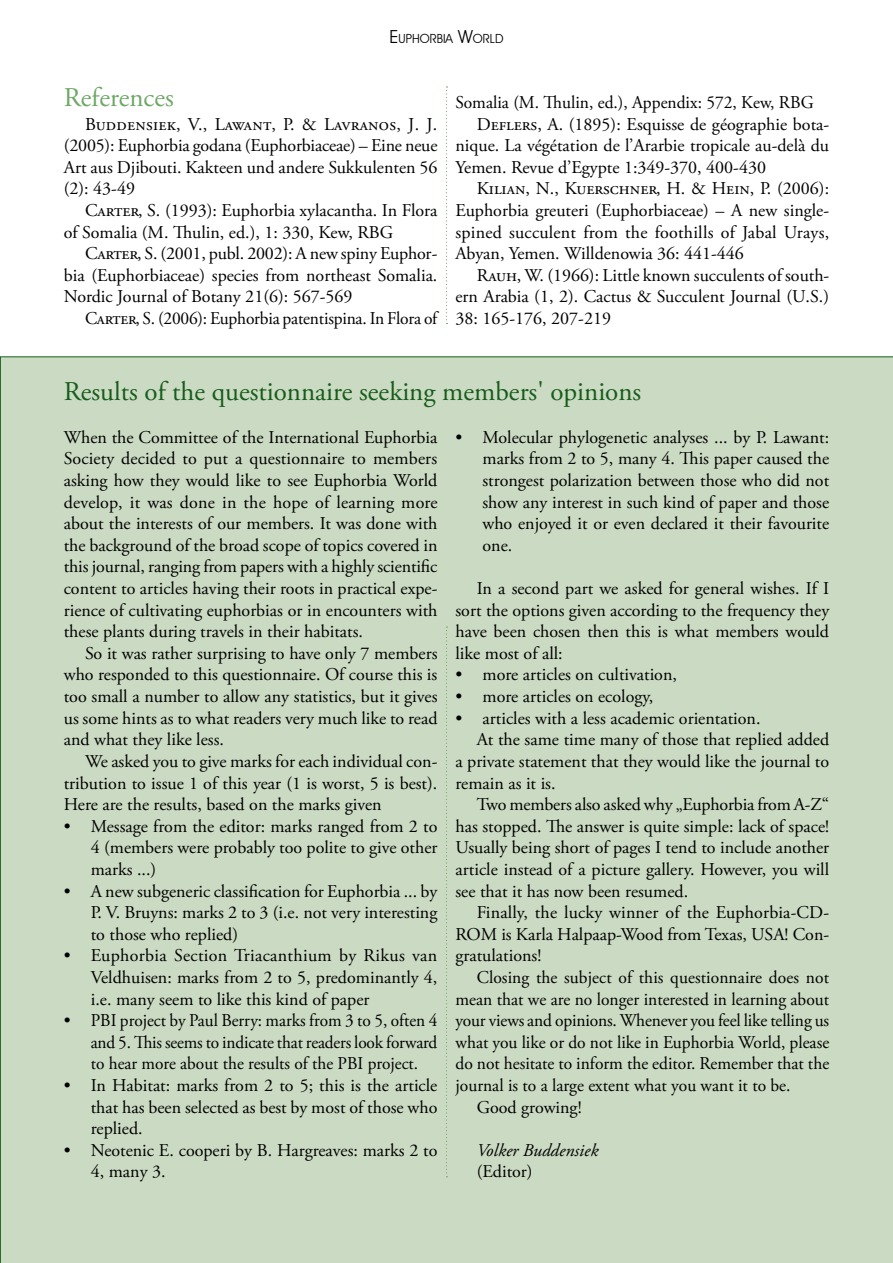
<style>
.page{position:relative;width:893px;height:1263px;background:#fff}
.page>*{position:absolute;margin:0;border:0;box-sizing:border-box;transform-origin:0 0}
.t1{font:27px "Adobe Garamond Pro";color:#175d1b}
.t2{font:27px "Adobe Garamond Pro";color:#6fa767}
.t3{font:18px/21.6px "Adobe Garamond Pro";color:#000;text-align:justify}
.t4{font:italic 18px "Adobe Garamond Pro";color:#000}
.t5{font:12.6px "Avant Garde IT Cby BT";color:#000}
.s1{font-size:18px}
</style>
<div class="page">
<div style="left:0;top:356px;width:893px;height:907px;background:#cbdac2"></div>
<svg style="left:446px;top:626px;width:1px;height:551px"></svg>
<svg style="left:446px;top:86px;width:1px;height:238px"></svg>
<p class="t5" style="left:390px;top:31px;width:115px"><span class="s1">E</span>UPHORBIA <span class="s1">W</span>ORLD</p>
<h1 class="t2" style="left:64px;top:81px;width:112px">References</h1>
<p class="t3" style="left:64px;top:114px;width:375px;text-indent:21px">Buddensiek, V., Lawant, P. &amp; Lavranos, J. J. (2005): Euphorbia godana (Euphorbiaceae) – Eine neue Art aus Djibouti. Kakteen und andere Sukkulenten 56 (2): 43-49</p>
<p class="t3" style="left:64px;top:200px;width:375px;text-indent:21px">Carter, S. (1993): Euphorbia xylacantha. In Flora of Somalia (M. Thulin, ed.), 1: 330, Kew, RBG</p>
<p class="t3" style="left:64px;top:243px;width:375px;text-indent:21px">Carter, S. (2001, publ. 2002): A new spiny Euphor&shy;bia (Euphorbiaceae) species from northeast Somalia.<br>Nordic Journal of Botany 21(6): 567-569</p>
<p class="t3" style="left:85px;top:308px;width:354px">Carter, S. (2006): Euphorbia patentispina. In Flora of</p>
<p class="t3" style="left:455px;top:92px;width:360px">Somalia (M. Thulin, ed.), Appendix: 572, Kew, RBG</p>
<p class="t3" style="left:477px;top:114px;width:354px">Deflers, A. (1895): Esquisse de géographie bota-</p>
<p class="t3" style="left:455px;top:135px;width:375px">nique. La végétation de l’Ararbie tropicale au-delà du</p>
<p class="t3" style="left:455px;top:157px;width:312px">Yemen. Revue d’Egypte 1:349-370, 400-430</p>
<p class="t3" style="left:477px;top:179px;width:354px">Kilian, N., Kuerschner, H. &amp; Hein, P. (2006):</p>
<p class="t3" style="left:455px;top:200px;width:375px">Euphorbia greuteri (Euphorbiaceae) – A new single-</p>
<p class="t3" style="left:455px;top:222px;width:375px">spined succulent from the foothills of Jabal Urays,</p>
<p class="t3" style="left:455px;top:243px;width:290px">Abyan, Yemen. Willdenowia 36: 441-446</p>
<p class="t3" style="left:477px;top:265px;width:354px">Rauh, W. (1966): Little known succulents of south-</p>
<p class="t3" style="left:455px;top:287px;width:375px">ern Arabia (1, 2). Cactus &amp; Succulent Journal (U.S.)</p>
<p class="t3" style="left:455px;top:308px;width:157px">38: 165-176, 207-219</p>
<h1 class="t1" style="left:64px;top:375px;width:579px">Results of the questionnaire seeking members' opinions</h1>
<p class="t3" style="left:64px;top:427px;width:375px">When the Committee of the International Euphorbia Society decided to put a questionnaire to members asking how they would like to see Euphorbia World develop, it was done in the hope of learning more about the interests of our members. It was done with the background of the broad scope of topics covered in this journal, ranging from papers with a highly scientific content to articles having their roots in practical expe&shy;rience of cultivating euphorbias or in encounters with these plants during travels in their habitats.</p>
<p class="t3" style="left:64px;top:643px;width:375px;text-indent:21px">So it was rather surprising to have only 7 members who responded to this questionnaire. Of course this is too small a number to allow any statistics, but it gives us some hints as to what readers very much like to read and what they like less.</p>
<p class="t3" style="left:64px;top:751px;width:375px;text-indent:21px">We asked you to give marks for each individual con&shy;tribution to issue 1 of this year (1 is worst, 5 is best).<br>Here are the results, based on the marks given</p>
<p class="t3" style="left:91px;top:816px;width:348px;text-align:left">Message from the editor: marks ranged from 2 to 4 (members were probably too polite to give other marks ...)<br>A new subgeneric classification for Euphorbia ... by P. V. Bruyns: marks 2 to 3 (i.e. not very interesting to those who replied)<br>Euphorbia Section Triacanthium by Rikus van Veldhuisen: marks from 2 to 5, predominantly 4, i.e. many seem to like this kind of paper<br>PBI project by Paul Berry: marks from 3 to 5, often 4 and 5. This seems to indicate that readers look forward to hear more about the results of the PBI project.<br>In Habitat: marks from 2 to 5; this is the article that has been selected as best by most of those who replied.<br>Neotenic E. cooperi by B. Hargreaves: marks 2 to 4, many 3.</p>
<p class="t3" style="left:482px;top:427px;width:348px">Molecular phylogenetic analyses ... by P. Lawant: marks from 2 to 5, many 4. This paper caused the strongest polarization between those who did not show any interest in such kind of paper and those who enjoyed it or even declared it their favourite one.</p>
<p class="t3" style="left:477px;top:578px;width:354px">In a second part we asked for general wishes. If I</p>
<p class="t3" style="left:455px;top:600px;width:375px">sort the options given according to the frequency they</p>
<p class="t3" style="left:455px;top:621px;width:375px">have been chosen then this is what members would</p>
<p class="t3" style="left:455px;top:643px;width:109px">like most of all:</p>
<p class="t3" style="left:482px;top:665px;width:196px">more articles on cultivation,</p>
<p class="t3" style="left:482px;top:686px;width:172px">more articles on ecology,</p>
<p class="t3" style="left:482px;top:708px;width:280px">articles with a less academic orientation.</p>
<p class="t3" style="left:477px;top:729px;width:354px">At the same time many of those that replied added</p>
<p class="t3" style="left:455px;top:751px;width:375px">a private statement that they would like the journal to</p>
<p class="t3" style="left:455px;top:773px;width:102px">remain as it is.</p>
<p class="t3" style="left:477px;top:794px;width:354px">Two members also asked why „Euphorbia from A-Z“</p>
<p class="t3" style="left:455px;top:816px;width:375px">has stopped. The answer is quite simple: lack of space!</p>
<p class="t3" style="left:455px;top:837px;width:375px">Usually being short of pages I tend to include another</p>
<p class="t3" style="left:455px;top:859px;width:375px">article instead of a picture gallery. However, you will</p>
<p class="t3" style="left:455px;top:881px;width:234px">see that it has now been resumed.</p>
<p class="t3" style="left:477px;top:902px;width:354px">Finally, the lucky winner of the Euphorbia-CD-</p>
<p class="t3" style="left:455px;top:924px;width:375px">ROM is Karla Halpaap-Wood from Texas, USA! Con-</p>
<p class="t3" style="left:455px;top:945px;width:87px">gratulations!</p>
<p class="t3" style="left:477px;top:967px;width:354px">Closing the subject of this questionnaire does not</p>
<p class="t3" style="left:455px;top:989px;width:375px">mean that we are no longer interested in learning about</p>
<p class="t3" style="left:455px;top:1010px;width:375px">your views and opinions. Whenever you feel like telling us</p>
<p class="t3" style="left:455px;top:1032px;width:375px">what you like or do not like in Euphorbia World, please</p>
<p class="t3" style="left:455px;top:1053px;width:375px">do not hesitate to inform the editor. Remember that the</p>
<p class="t3" style="left:455px;top:1075px;width:337px">journal is to a large extent what you want it to be.</p>
<p class="t3" style="left:477px;top:1097px;width:106px">Good growing!</p>
<p class="t4" style="left:477px;top:1139px;width:123px">Volker Buddensiek</p>
<p class="t3" style="left:477px;top:1161px;width:57px">(Editor)</p>
<p class="t3" style="left:455px;top:427px;width:8px">•</p>
<p class="t3" style="left:455px;top:665px;width:8px">• • •</p>
<p class="t3" style="left:64px;top:816px;width:8px">•</p>
<p class="t3" style="left:64px;top:881px;width:8px">•</p>
<p class="t3" style="left:64px;top:945px;width:8px">•</p>
<p class="t3" style="left:64px;top:1010px;width:8px">•</p>
<p class="t3" style="left:64px;top:1075px;width:8px">•</p>
<p class="t3" style="left:64px;top:1140px;width:8px">•</p>
</div>
